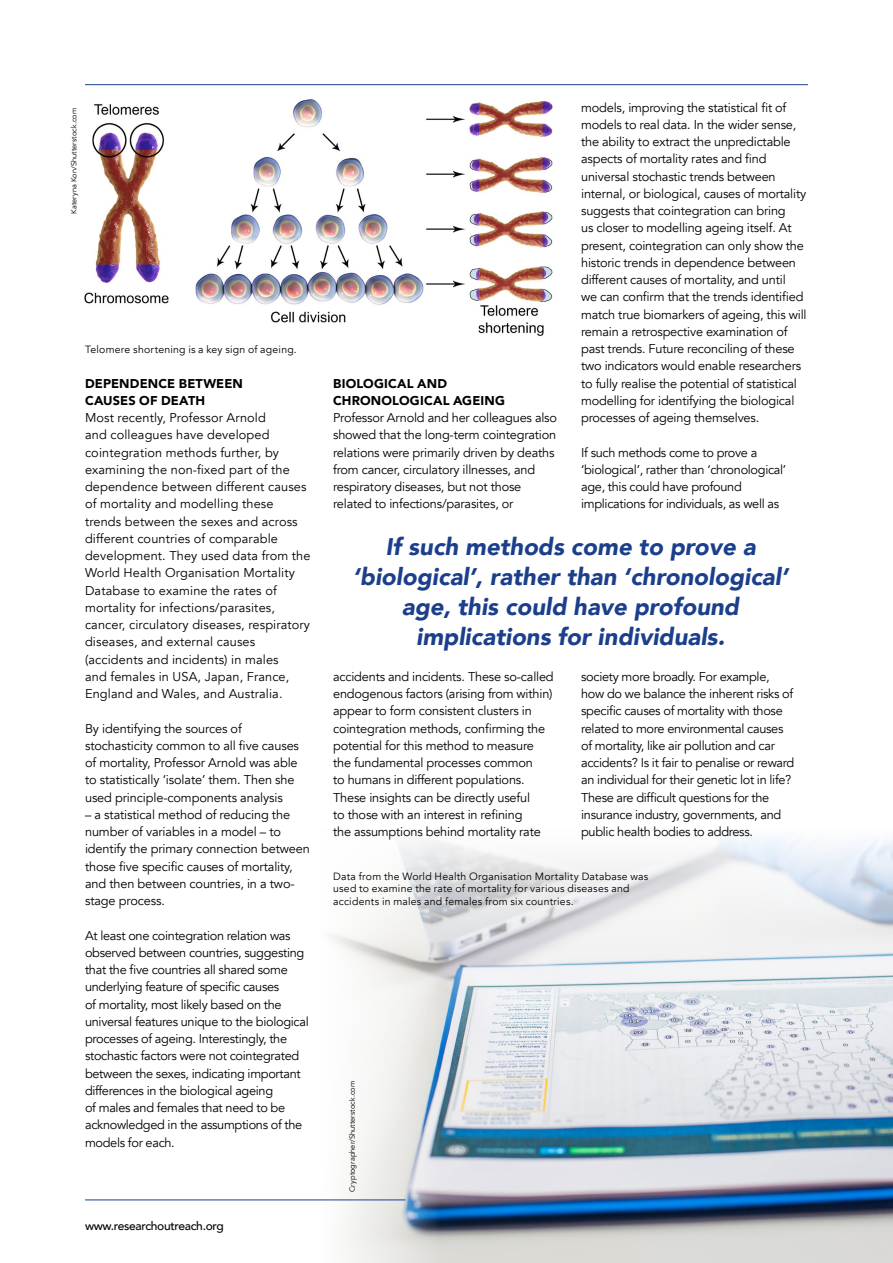
<style>
.page{position:relative;width:893px;height:1263px;background:#fff}
.page>*{position:absolute;margin:0;border:0;box-sizing:border-box;transform-origin:0 0}
.t1{font:italic 900 24px/30px "Avenir";color:#1c3f8b;text-align:center}
.t2{font:12.75px/17.2px "Avenir";letter-spacing:-.015em;color:#000}
.t3{font:12.75px/17.2px "Avenir";letter-spacing:.01em;color:#000}
.t4{font:900 12.75px/17.2px "Avenir";letter-spacing:.015em;color:#000}
.t5{font:500 12px "Avenir";letter-spacing:-.025em;color:#000}
.t6{font:10.5px/12.8px "Avenir";letter-spacing:.02em;color:#000}
.t7{font:7.5px "Avenir";letter-spacing:.005em;color:#000}
</style>
<div class="page">
<hr style="left:85px;top:84px;width:723px;height:1px;background:#1c3f8b">
<img style="left:440px;top:838px;width:453px;height:425px">
<svg style="left:319px;top:840px;width:121px;height:423px;fill:#f4f4f3"></svg>
<img style="left:84px;top:99px;width:469px;height:237px">
<hr style="left:85px;top:1199px;width:320px;height:1px;background:#1c3f8b">
<p class="t7" style="left:69px;top:214px;width:107px;rotate:-90deg">Kateryna Kon/Shutterstock.com</p>
<p class="t6" style="left:85px;top:343px;width:213px">Telomere shortening is a key sign of ageing.</p>
<p class="t4" style="left:85px;top:374px;width:159px">DEPENDENCE BETWEEN<br>CAUSES OF DEATH</p>
<p class="t3" style="left:85px;top:409px;width:227px">Most recently, Professor Arnold<br>and colleagues have developed cointegration methods further, by examining the non-fixed part of the dependence between different causes of mortality and modelling these trends between the sexes and across different countries of comparable development. They used data from the World Health Organisation Mortality Database to examine the rates of mortality for infections/parasites, cancer, circulatory diseases, respiratory diseases, and external causes (accidents and incidents) in males<br>and females in USA, Japan, France, England and Wales, and Australia.</p>
<p class="t2" style="left:85px;top:720px;width:216px">By identifying the sources of stochasticity common to all five causes of mortality, Professor Arnold was able to statistically ‘isolate’ them. Then she used principle-components analysis</p>
<p class="t2" style="left:85px;top:806px;width:226px">– a statistical method of reducing the number of variables in a model – to identify the primary connection between those five specific causes of mortality, and then between countries, in a two&shy;stage process.</p>
<p class="t2" style="left:85px;top:927px;width:225px">At least one cointegration relation was observed between countries, suggesting that the five countries all shared some underlying feature of specific causes<br>of mortality, most likely based on the universal features unique to the biological processes of ageing. Interestingly, the stochastic factors were not cointegrated between the sexes, indicating important differences in the biological ageing<br>of males and females that need to be acknowledged in the assumptions of the models for each.</p>
<p class="t5" style="left:85px;top:1215px;width:140px">www.researchoutreach.org</p>
<p class="t4" style="left:333px;top:374px;width:173px">BIOLOGICAL AND<br>CHRONOLOGICAL AGEING</p>
<p class="t2" style="left:333px;top:409px;width:225px">Professor Arnold and her colleagues also showed that the long-term cointegration relations were primarily driven by deaths from cancer, circulatory illnesses, and respiratory diseases, but not those related to infections/parasites, or</p>
<p class="t2" style="left:581px;top:99px;width:227px">models, improving the statistical fit of models to real data. In the wider sense, the ability to extract the unpredictable aspects of mortality rates and find universal stochastic trends between internal, or biological, causes of mortality suggests that cointegration can bring<br>us closer to modelling ageing itself. At present, cointegration can only show the historic trends in dependence between different causes of mortality, and until<br>we can confirm that the trends identified match true biomarkers of ageing, this will remain a retrospective examination of past trends. Future reconciling of these two indicators would enable researchers to fully realise the potential of statistical modelling for identifying the biological processes of ageing themselves.</p>
<p class="t2" style="left:581px;top:444px;width:207px">If such methods come to prove a ‘biological’, rather than ‘chronological’ age, this could have profound implications for individuals, as well as</p>
<h1 class="t1" style="left:353px;top:531px;width:437px">If such methods come to prove a ‘biological’, rather than ‘chronological’ age, this could have profound implications for individuals.</h1>
<p class="t2" style="left:333px;top:668px;width:222px">accidents and incidents. These so-called endogenous factors (arising from within) appear to form consistent clusters in cointegration methods, confirming the potential for this method to measure the fundamental processes common<br>to humans in different populations.<br>These insights can be directly useful<br>to those with an interest in refining<br>the assumptions behind mortality rate</p>
<p class="t2" style="left:581px;top:668px;width:215px">society more broadly. For example, how do we balance the inherent risks of specific causes of mortality with those related to more environmental causes of mortality, like air pollution and car accidents? Is it fair to penalise or reward an individual for their genetic lot in life?<br>These are difficult questions for the insurance industry, governments, and public health bodies to address.</p>
<p class="t6" style="left:333px;top:870px;width:317px">Data from the World Health Organisation Mortality Database was used to examine the rate of mortality for various diseases and accidents in males and females from six countries.</p>
<p class="t7" style="left:348px;top:1192px;width:112px;rotate:-90deg">Cryptographer/Shutterstock.com</p>
</div>
